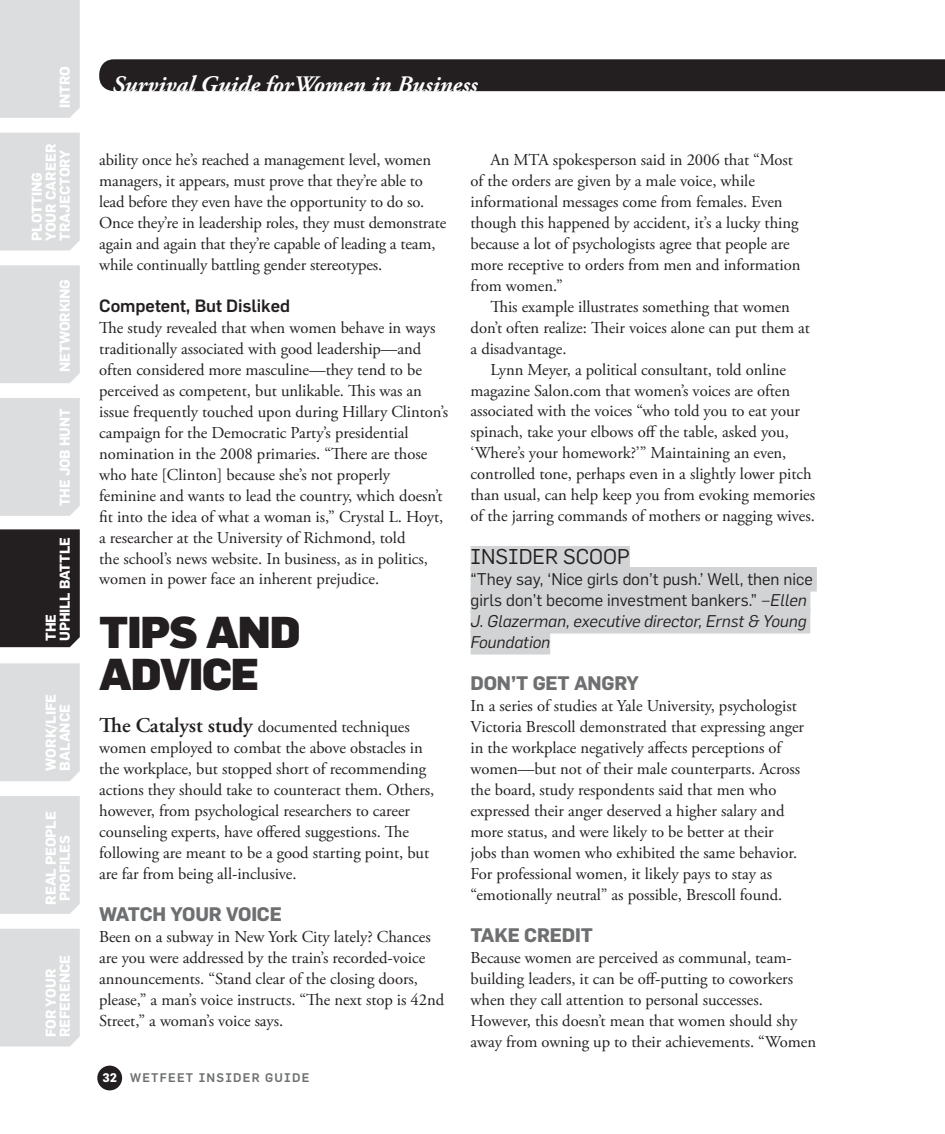
<style>
.page{position:relative;width:945px;height:1134px;background:#fff}
.page>*{position:absolute;margin:0;border:0;box-sizing:border-box;transform-origin:0 0}
.t1{font:900 43.75px/42px "Flama";letter-spacing:-.025em;color:#231f20}
.t2{font:italic 700 23.62px "Adobe Garamond Pro";color:#fff}
.t3{font:21px "Flama";color:#231f20}
.t4{font:700 19.25px "Flama";letter-spacing:-.01em;color:#6d6f71}
.t5{font:500 17.5px "Flama";letter-spacing:-.005em;color:#231f20}
.t6{font:16.62px/21px "Adobe Garamond Pro";letter-spacing:-.005em;color:#231f20}
.t7{font:16.62px/21px "Flama";color:#231f20}
.t8{font:700 14px/14px "Flama";letter-spacing:-.005em;color:#fff}
.t9{font:500 12.25px "Flama";letter-spacing:.1em;color:#6d6f71}
.s1{font-weight:600;font-size:21px}
.s2{font-weight:700;color:#fff}
.s3{font-style:italic}
</style>
<div class="page">
<div style="left:97px;top:1066px;width:25px;height:24px;background:#231f20;border-radius:50%"></div>
<div style="left:0;top:133px;width:80px;height:117px;background:#dcddde"></div>
<div style="left:0;top:0;width:80px;height:118px;background:#dcddde"></div>
<div style="left:0;top:398px;width:80px;height:118px;background:#dcddde"></div>
<div style="left:0;top:265px;width:80px;height:118px;background:#dcddde"></div>
<div style="left:0;top:663px;width:80px;height:118px;background:#dcddde"></div>
<div style="left:0;top:929px;width:80px;height:118px;background:#dcddde"></div>
<div style="left:0;top:796px;width:80px;height:118px;background:#dcddde"></div>
<div style="left:0;top:529px;width:80px;height:118px;background:#231f20"></div>
<div style="left:99px;top:59px;width:846px;height:32px;background:#231f20"></div>
<div style="left:471px;top:546px;width:159px;height:25px;background:#d1d3d4"></div>
<div style="left:471px;top:567px;width:346px;height:25px;background:#d1d3d4"></div>
<div style="left:471px;top:588px;width:339px;height:25px;background:#d1d3d4"></div>
<div style="left:471px;top:609px;width:339px;height:25px;background:#d1d3d4"></div>
<div style="left:471px;top:630px;width:79px;height:25px;background:#d1d3d4"></div>
<p class="t8" style="left:57px;top:108px;width:42px;rotate:-90deg">INTRO</p>
<p class="t8" style="left:29px;top:241px;width:99px;rotate:-90deg">PLOTTING<br>YOUR CAREER<br>TRAJECTORY</p>
<p class="t8" style="left:57px;top:372px;width:94px;rotate:-90deg">NETWORKING</p>
<p class="t8" style="left:57px;top:506px;width:98px;rotate:-90deg">THE JOB HUNT</p>
<p class="t8" style="left:43px;top:641px;width:103px;rotate:-90deg">THE<br>UPHILL BATTLE</p>
<p class="t8" style="left:43px;top:771px;width:77px;rotate:-90deg">WORK/LIFE<br>BALANCE</p>
<p class="t8" style="left:43px;top:905px;width:93px;rotate:-90deg">REAL PEOPLE<br>PROFILES</p>
<p class="t8" style="left:43px;top:1037px;width:82px;rotate:-90deg">FOR YOUR<br>REFERENCE</p>
<h2 class="t2" style="left:112px;top:70px;width:367px">Survival Guide forWomen in Business</h2>
<p class="t6" style="left:99px;top:149px;width:349px">ability once he’s reached a management level, women managers, it appears, must prove that they’re able to lead before they even have the opportunity to do so.<br>Once they’re in leadership roles, they must demonstrate again and again that they’re capable of leading a team, while continually battling gender stereotypes.</p>
<p class="t5" style="left:99px;top:295px;width:192px">Competent, But Disliked</p>
<p class="t6" style="left:99px;top:317px;width:351px">The study revealed that when women behave in ways traditionally associated with good leadership—and often considered more masculine—they tend to be perceived as competent, but unlikable. This was an issue frequently touched upon during Hillary Clinton’s campaign for the Democratic Party’s presidential nomination in the 2008 primaries. “There are those who hate [Clinton] because she’s not properly feminine and wants to lead the country, which doesn’t fit into the idea of what a woman is,” Crystal L. Hoyt, a researcher at the University of Richmond, told<br>the school’s news website. In business, as in politics, women in power face an inherent prejudice.</p>
<h1 class="t1" style="left:99px;top:609px;width:203px">TIPS AND<br>ADVICE</h1>
<p class="t6" style="left:99px;top:716px;width:337px"><span class="s1">The Catalyst study</span> documented techniques women employed to combat the above obstacles in the workplace, but stopped short of recommending actions they should take to counteract them. Others, however, from psychological researchers to career counseling experts, have offered suggestions. The following are meant to be a good starting point, but are far from being all-inclusive.</p>
<p class="t4" style="left:99px;top:902px;width:182px">WATCH YOUR VOICE</p>
<p class="t6" style="left:99px;top:926px;width:347px">Been on a subway in New York City lately? Chances are you were addressed by the train’s recorded-voice announcements. “Stand clear of the closing doors, please,” a man’s voice instructs. “The next stop is 42nd Street,” a woman’s voice says.</p>
<p class="t9" style="left:102px;top:1071px;width:209px"><span class="s2">32</span> WETFEET INSIDER GUIDE</p>
<p class="t6" style="left:471px;top:149px;width:332px;text-indent:20px">An MTA spokesperson said in 2006 that “Most of the orders are given by a male voice, while informational messages come from females. Even though this happened by accident, it’s a lucky thing because a lot of psychologists agree that people are more receptive to orders from men and information from women.”</p>
<p class="t6" style="left:471px;top:296px;width:341px;text-indent:20px">This example illustrates something that women don’t often realize: Their voices alone can put them at a disadvantage.</p>
<p class="t6" style="left:471px;top:359px;width:346px;text-indent:20px">Lynn Meyer, a political consultant, told online magazine Salon.com that women’s voices are often associated with the voices “who told you to eat your spinach, take your elbows off the table, asked you, ‘Where’s your homework?’” Maintaining an even, controlled tone, perhaps even in a slightly lower pitch than usual, can help keep you from evoking memories of the jarring commands of mothers or nagging wives.</p>
<p class="t3" style="left:471px;top:544px;width:161px">INSIDER SCOOP</p>
<p class="t7" style="left:471px;top:568px;width:344px">“They say, ‘Nice girls don’t push.’ Well, then nice girls don’t become investment bankers.” <span class="s3">–Ellen J. Glazerman, executive director, Ernst &amp; Young Foundation</span></p>
<p class="t4" style="left:471px;top:671px;width:76px">DON’T GET</p>
<p class="t4" style="left:574px;top:671px;width:66px">ANGRY</p>
<p class="t6" style="left:471px;top:695px;width:335px">In a series of studies at Yale University, psychologist Victoria Brescoll demonstrated that expressing anger in the workplace negatively affects perceptions of women—but not of their male counterparts. Across the board, study respondents said that men who expressed their anger deserved a higher salary and more status, and were likely to be better at their<br>jobs than women who exhibited the same behavior.<br>For professional women, it likely pays to stay as “emotionally neutral” as possible, Brescoll found.</p>
<p class="t4" style="left:471px;top:923px;width:91px">TAKE CREDIT</p>
<p class="t6" style="left:471px;top:947px;width:347px">Because women are perceived as communal, team&shy;building leaders, it can be off-putting to coworkers when they call attention to personal successes.<br>However, this doesn’t mean that women should shy away from owning up to their achievements. “Women</p>
</div>
